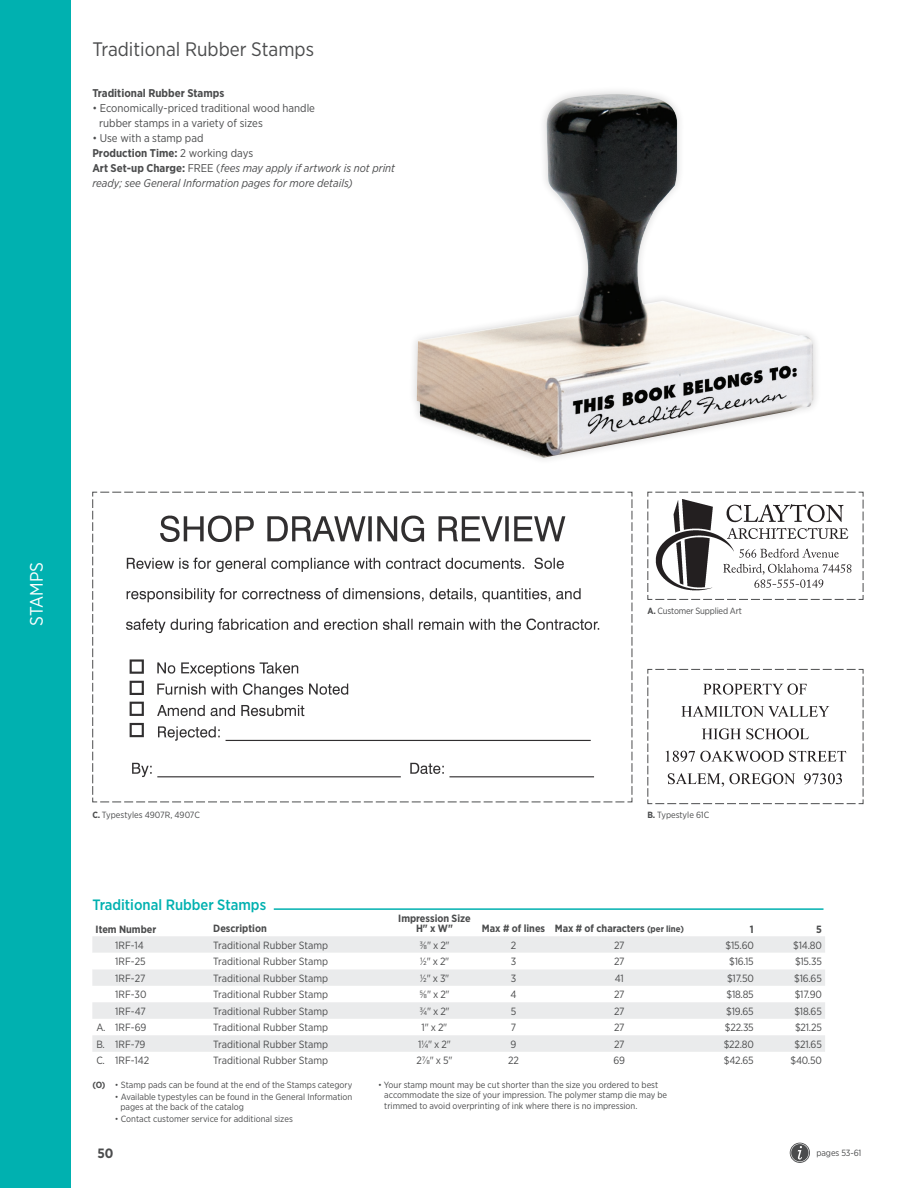
<style>
.page{position:relative;width:918px;height:1188px;background:#fff}
.page>*{position:absolute;margin:0;border:0;box-sizing:border-box;transform-origin:0 0}
.t1{font:19.5px "Gotham Narrow";color:#4b4c4d}
.t2{font:18px "Gotham Narrow";color:#fff}
.t3{font:500 15px "Gotham Narrow";color:#00b1b0}
.t4{font:700 13.5px "Gotham Narrow";color:#4b4c4d}
.t5{font:italic 11.25px/15px "Gotham Narrow";color:#4b4c4d}
.t6{font:11.25px "Gotham Narrow";color:#4b4c4d}
.t7{font:700 11.25px "Gotham Narrow";color:#4b4c4d}
.t8{font:10.5px "Gotham Narrow";color:#4b4c4d}
.t9{font:700 10.5px "Gotham Narrow";color:#4b4c4d}
.t10{font:9px/10.5px "Gotham Narrow";color:#4b4c4d}
.t11{font:9px "Gotham Narrow";letter-spacing:-.02em;color:#4b4c4d}
.t12{font:700 9px "Gotham Narrow";color:#4b4c4d}
.s1{font-weight:300}
.s2{font-weight:400}
.s3{font-weight:700;font-style:normal}
.s4{font-style:normal}
.s5{font-weight:700}
.s6{font-size:9px}
</style>
<div class="page">
<svg style="left:790px;top:1143px;width:20px;height:20px"></svg>
<div style="left:0;top:0;width:71px;height:1188px;background:#00b1b0"></div>
<svg style="left:92px;top:491px;width:541px;height:312px"></svg>
<img style="left:417px;top:94px;width:396px;height:364px">
<svg style="left:92px;top:936px;width:733px;height:116px;fill:#eaebec"></svg>
<svg style="left:92px;top:953px;width:733px;height:16px"></svg>
<hr style="left:274px;top:908px;width:550px;height:2px;background:#00b1b0">
<svg style="left:647px;top:669px;width:217px;height:135px"></svg>
<img style="left:647px;top:492px;width:216px;height:108px">
<img style="left:647px;top:680px;width:216px;height:108px">
<img style="left:114px;top:498px;width:497px;height:298px">
<p class="t1" style="left:92px;top:37px;width:223px">Traditional Rubber Stamps</p>
<p class="t7" style="left:92px;top:86px;width:134px">Traditional Rubber Stamps</p>
<p class="t6" style="left:92px;top:101px;width:224px"><span class="s1">•</span> Economically-priced traditional wood handle</p>
<p class="t6" style="left:99px;top:116px;width:165px">rubber stamps in a variety of sizes</p>
<p class="t6" style="left:92px;top:131px;width:113px"><span class="s1">•</span> Use with a stamp pad</p>
<p class="t7" style="left:92px;top:146px;width:163px">Production Time: <span class="s2">2 working days</span></p>
<p class="t5" style="left:92px;top:160px;width:304px"><span class="s3">Art Set-up Charge:</span> <span class="s4">FREE (</span>fees may apply if artwork is not print ready; see General Information pages for more details)</p>
<p class="t2" style="left:25px;top:626px;width:65px;rotate:-90deg">STAMPS</p>
<p class="t11" style="left:647px;top:605px;width:96px"><span class="s5">A.</span> Customer Supplied Art</p>
<p class="t10" style="left:92px;top:809px;width:109px"><span class="s5">C.</span> Typestyles 4907R, 4907C</p>
<p class="t10" style="left:647px;top:809px;width:63px"><span class="s5">B.</span> Typestyle 61C</p>
<p class="t3" style="left:92px;top:895px;width:175px">Traditional Rubber Stamps</p>
<p class="t9" style="left:96px;top:923px;width:62px">Item Number</p>
<p class="t9" style="left:213px;top:922px;width:55px">Description</p>
<p class="t9" style="left:398px;top:911px;width:74px">Impression Size</p>
<p class="t9" style="left:416px;top:922px;width:38px">H" x W"</p>
<p class="t9" style="left:482px;top:922px;width:65px">Max # of lines</p>
<p class="t9" style="left:555px;top:922px;width:131px">Max # of characters <span class="s6">(per line)</span></p>
<p class="t9" style="left:750px;top:923px;width:5px">1</p>
<p class="t9" style="left:816px;top:923px;width:7px">5</p>
<p class="t8" style="left:115px;top:939px;width:30px">1RF-14</p>
<p class="t8" style="left:213px;top:939px;width:116px">Traditional Rubber Stamp</p>
<p class="t8" style="left:419px;top:939px;width:32px">3⁄8" x 2"</p>
<p class="t8" style="left:511px;top:939px;width:7px">2</p>
<p class="t8" style="left:614px;top:939px;width:12px">27</p>
<p class="t8" style="left:726px;top:939px;width:30px">$15.60</p>
<p class="t8" style="left:793px;top:939px;width:30px">$14.80</p>
<p class="t8" style="left:115px;top:955px;width:32px">1RF-25</p>
<p class="t8" style="left:213px;top:955px;width:116px">Traditional Rubber Stamp</p>
<p class="t8" style="left:420px;top:955px;width:31px">1⁄2" x 2"</p>
<p class="t8" style="left:511px;top:955px;width:7px">3</p>
<p class="t8" style="left:614px;top:955px;width:12px">27</p>
<p class="t8" style="left:729px;top:955px;width:26px">$16.15</p>
<p class="t8" style="left:795px;top:955px;width:28px">$15.35</p>
<p class="t8" style="left:115px;top:972px;width:32px">1RF-27</p>
<p class="t8" style="left:213px;top:972px;width:116px">Traditional Rubber Stamp</p>
<p class="t8" style="left:420px;top:972px;width:31px">1⁄2" x 3"</p>
<p class="t8" style="left:511px;top:972px;width:7px">3</p>
<p class="t8" style="left:615px;top:972px;width:10px">41</p>
<p class="t8" style="left:727px;top:972px;width:28px">$17.50</p>
<p class="t8" style="left:794px;top:972px;width:29px">$16.65</p>
<p class="t8" style="left:115px;top:988px;width:33px">1RF-30</p>
<p class="t8" style="left:213px;top:988px;width:116px">Traditional Rubber Stamp</p>
<p class="t8" style="left:419px;top:988px;width:32px">5⁄8" x 2"</p>
<p class="t8" style="left:511px;top:988px;width:8px">4</p>
<p class="t8" style="left:614px;top:988px;width:12px">27</p>
<p class="t8" style="left:727px;top:988px;width:29px">$18.85</p>
<p class="t8" style="left:795px;top:988px;width:29px">$17.90</p>
<p class="t8" style="left:115px;top:1005px;width:32px">1RF-47</p>
<p class="t8" style="left:213px;top:1005px;width:116px">Traditional Rubber Stamp</p>
<p class="t8" style="left:419px;top:1005px;width:32px">3⁄4" x 2"</p>
<p class="t8" style="left:511px;top:1005px;width:7px">5</p>
<p class="t8" style="left:614px;top:1005px;width:12px">27</p>
<p class="t8" style="left:726px;top:1005px;width:29px">$19.65</p>
<p class="t8" style="left:794px;top:1005px;width:29px">$18.65</p>
<p class="t8" style="left:96px;top:1021px;width:11px">A.</p>
<p class="t8" style="left:115px;top:1021px;width:33px">1RF-69</p>
<p class="t8" style="left:213px;top:1021px;width:116px">Traditional Rubber Stamp</p>
<p class="t8" style="left:422px;top:1021px;width:27px">1" x 2"</p>
<p class="t8" style="left:511px;top:1021px;width:7px">7</p>
<p class="t8" style="left:614px;top:1021px;width:12px">27</p>
<p class="t8" style="left:725px;top:1021px;width:30px">$22.35</p>
<p class="t8" style="left:795px;top:1021px;width:28px">$21.25</p>
<p class="t8" style="left:96px;top:1038px;width:10px">B.</p>
<p class="t8" style="left:115px;top:1038px;width:32px">1RF-79</p>
<p class="t8" style="left:213px;top:1038px;width:116px">Traditional Rubber Stamp</p>
<p class="t8" style="left:418px;top:1038px;width:34px">11⁄4" x 2"</p>
<p class="t8" style="left:511px;top:1038px;width:7px">9</p>
<p class="t8" style="left:614px;top:1038px;width:12px">27</p>
<p class="t8" style="left:724px;top:1038px;width:32px">$22.80</p>
<p class="t8" style="left:795px;top:1038px;width:29px">$21.65</p>
<p class="t8" style="left:96px;top:1054px;width:10px">C.</p>
<p class="t8" style="left:115px;top:1054px;width:35px">1RF-142</p>
<p class="t8" style="left:213px;top:1054px;width:116px">Traditional Rubber Stamp</p>
<p class="t8" style="left:416px;top:1054px;width:38px">2⅞" x 5"</p>
<p class="t8" style="left:508px;top:1054px;width:12px">22</p>
<p class="t8" style="left:614px;top:1054px;width:13px">69</p>
<p class="t8" style="left:724px;top:1054px;width:31px">$42.65</p>
<p class="t8" style="left:791px;top:1054px;width:33px">$40.50</p>
<p class="t12" style="left:92px;top:1079px;width:15px">(O)</p>
<p class="t10" style="left:115px;top:1079px;width:239px"><span class="s1">•</span> Stamp pads can be found at the end of the Stamps category</p>
<p class="t10" style="left:115px;top:1091px;width:239px"><span class="s1">•</span> Available typestyles can be found in the General Information</p>
<p class="t10" style="left:120px;top:1102px;width:125px">pages at the back of the catalog</p>
<p class="t10" style="left:115px;top:1114px;width:180px"><span class="s1">•</span> Contact customer service for additional sizes</p>
<p class="t10" style="left:384px;top:1079px;width:284px;text-indent:-6px"><span class="s1">•</span> Your stamp mount may be cut shorter than the size you ordered to best accommodate the size of your impression. The polymer stamp die may be trimmed to avoid overprinting of ink where there is no impression.</p>
<p class="t4" style="left:98px;top:1145px;width:17px">50</p>
<p class="t10" style="left:817px;top:1148px;width:46px">pages 53-61</p>
</div>
